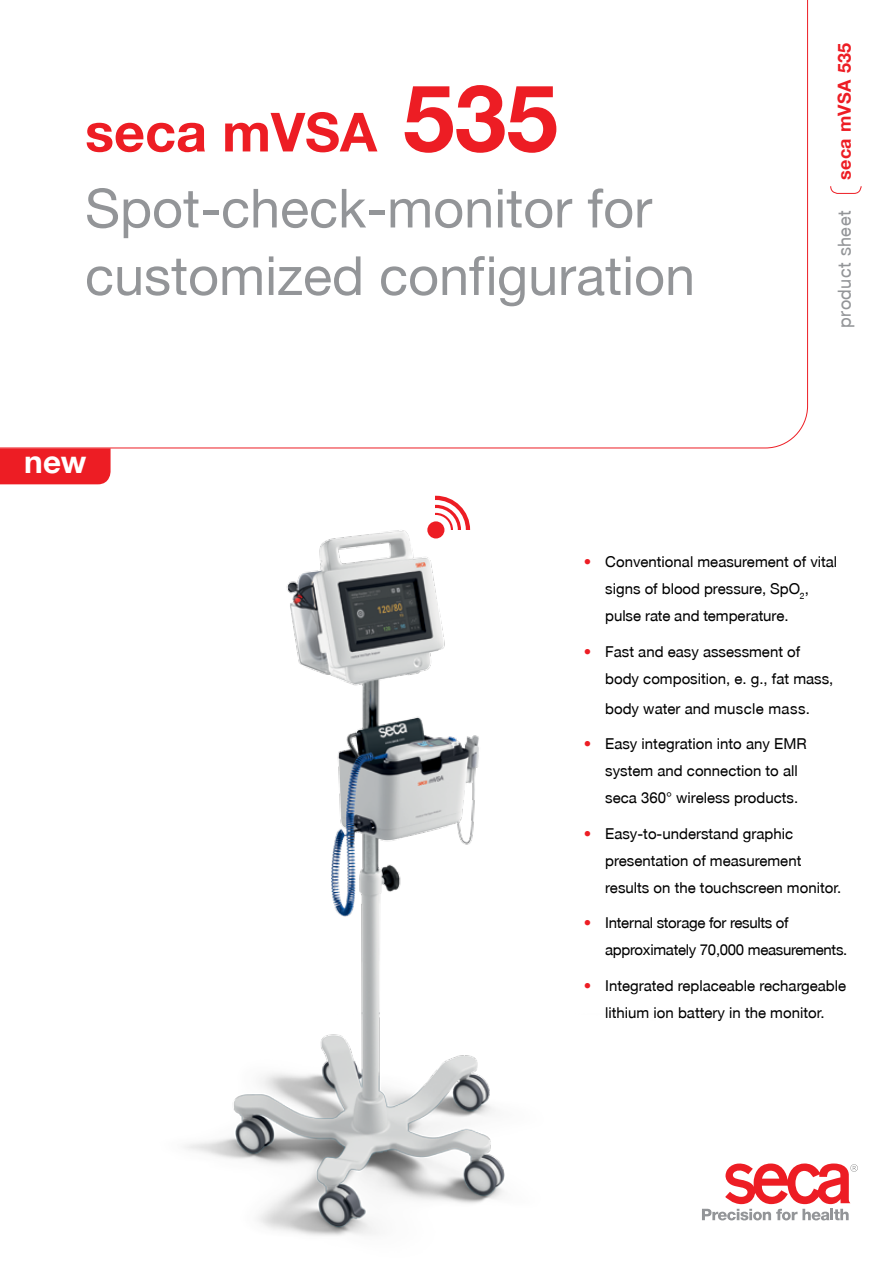
<style>
.page{position:relative;width:893px;height:1263px;background:#fff}
.page>*{position:absolute;margin:0;border:0;box-sizing:border-box;transform-origin:0 0}
.t1{font:54px/76.1px "secaglobal";color:#939598}
.t2{font:700 31.5px "secaglobal";color:#fff}
.t3{font:18px "secaglobal";letter-spacing:.025em;color:#939598}
.t4{font:700 18px "secaglobal";letter-spacing:.025em;color:#ed1d24}
.t5{font:15px/27px "secaglobal";color:#000}
.t6{font:15px/27px "secaglobal";letter-spacing:-.02em;color:#000}
.s1{font-weight:700;color:#ed1d24}
.s2{font-weight:700;font-size:93px;color:#ed1d24}
.s3{color:#ed1d24}
</style>
<div class="page">
<svg style="left:830px;top:186px;width:32px;height:8px"></svg>
<svg style="left:0;top:0;width:808px;height:449px"></svg>
<img style="left:85px;top:484px;width:420px;height:752px">
<svg style="left:702px;top:1163px;width:156px;height:57px"></svg>
<div style="left:0;top:448px;width:111px;height:36px;background:#ed1d24"></div>
<h1 class="t1" style="left:85px;top:95px;width:569px"><span class="s1">seca mVSA</span> <span class="s2">535<br></span>Spot-check-monitor for</h1>
<h1 class="t1" style="left:85px;top:238px;width:612px">customized configuration</h1>
<h2 class="t2" style="left:24px;top:444px;width:64px">new</h2>
<p class="t4" style="left:834px;top:180px;width:139px;rotate:-90deg">seca mVSA 535</p>
<p class="t3" style="left:834px;top:328px;width:119px;rotate:-90deg">product sheet</p>
<p class="t5" style="left:605px;top:548px;width:234px;text-indent:-21px"><span class="s3">•</span> Conventional measurement of vital signs of blood pressure, SpO<sub>2</sub>, pulse rate and temperature.</p>
<p class="t5" style="left:605px;top:638px;width:230px;text-indent:-21px"><span class="s3">•</span> Fast and easy assessment of body composition, e. g., fat mass,</p>
<p class="t5" style="left:605px;top:695px;width:206px">body water and muscle mass.</p>
<p class="t5" style="left:605px;top:730px;width:203px;text-indent:-21px"><span class="s3">•</span> Easy integration into any EMR system and connection to all seca 360° wireless products.</p>
<p class="t5" style="left:605px;top:820px;width:237px;text-indent:-21px"><span class="s3">•</span> Easy-to-understand graphic presentation of measurement results on the touchscreen monitor.</p>
<p class="t6" style="left:605px;top:909px;width:244px;text-indent:-21px"><span class="s3">•</span> Internal storage for results of approximately 70,000 measurements.</p>
<p class="t5" style="left:584px;top:972px;width:264px;text-align:center"><span class="s3">•</span> Integrated replaceable rechargeable lithium ion battery in the monitor.</p>
</div>
